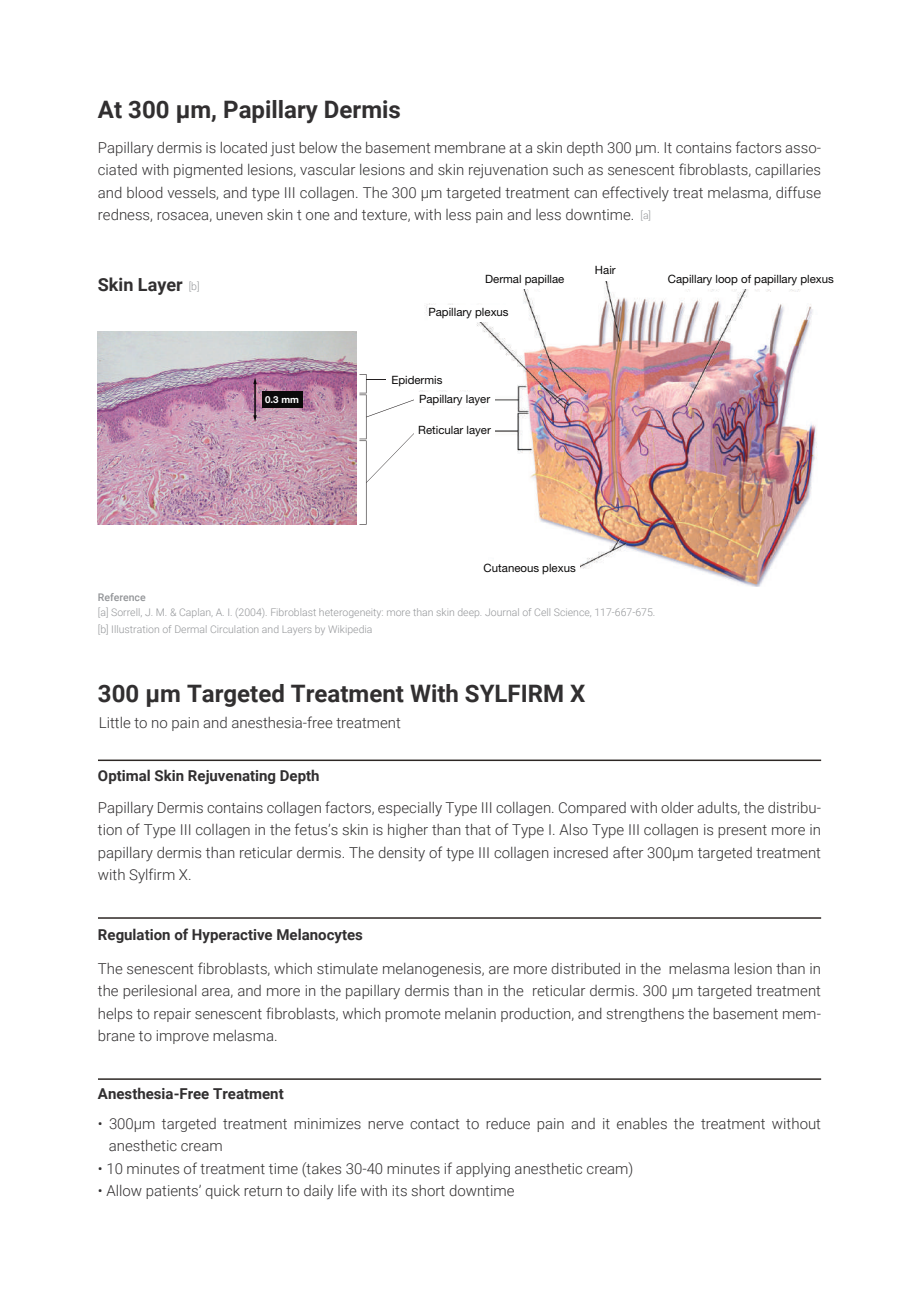
<style>
.page{position:relative;width:919px;height:1289px;background:#fff}
.page>*{position:absolute;margin:0;border:0;box-sizing:border-box;transform-origin:0 0}
.t1{font:700 24px "Roboto";color:#312f30}
.t2{font:700 18px "Roboto";color:#312f30}
.t3{font:300 15px/22.5px "Roboto";color:#312f30;text-align:justify}
.t4{font:700 15px "Roboto";color:#312f30}
.t5{font:11.4px/19px "Helvetica Neue LT Pro";color:#0b0a0a}
.t6{font:300 10.5px/16.5px "Roboto";color:#939598}
.t7{font:500 10.5px "Roboto";color:#939598}
.t8{font:700 9.75px "Helvetica Neue LT Pro";color:#fff}
.s1{font-weight:300;font-size:10.5px;color:#939598}
</style>
<div class="page">
<img style="left:419px;top:281px;width:399px;height:305px">
<img style="left:98px;top:332px;width:258px;height:192px">
<div style="left:414px;top:392px;width:80px;height:14px;background:#fff"></div>
<div style="left:414px;top:424px;width:80px;height:14px;background:#fff"></div>
<div style="left:428px;top:305px;width:80px;height:16px;background:#fff"></div>
<div style="left:484px;top:272px;width:81px;height:16px;background:#fff"></div>
<div style="left:664px;top:272px;width:173px;height:16px;background:#fff"></div>
<div style="left:479px;top:561px;width:101px;height:15px;background:#fff"></div>
<svg style="left:359px;top:374px;width:55px;height:150px"></svg>
<hr style="left:98px;top:759px;width:723px;height:2px;background:#2d2724">
<hr style="left:98px;top:917px;width:723px;height:1px;background:#2d2724">
<hr style="left:98px;top:1078px;width:723px;height:1px;background:#2d2724">
<hr style="left:254px;top:383px;width:2px;height:33px;background:#0b0a0a">
<svg style="left:253px;top:377px;width:4px;height:7px"></svg>
<svg style="left:253px;top:415px;width:4px;height:7px"></svg>
<div style="left:261px;top:391px;width:41px;height:17px;background:#0b0a0a"></div>
<h1 class="t1" style="left:98px;top:92px;width:304px">At 300 µm, Papillary Dermis</h1>
<p class="t3" style="left:98px;top:135px;width:724px">Papillary dermis is located just below the basement membrane at a skin depth 300 µm. It contains factors asso&shy;ciated with pigmented lesions, vascular lesions and skin rejuvenation such as senescent fibroblasts, capillaries and blood vessels, and type III collagen. The 300 µm targeted treatment can effectively treat melasma, diffuse redness, rosacea, uneven skin t one and texture, with less pain and less downtime.</p>
<p class="t6" style="left:640px;top:206px;width:12px">[a]</p>
<p class="t2" style="left:98px;top:272px;width:103px">Skin Layer <span class="s1">[b]</span></p>
<p class="t8" style="left:265px;top:393px;width:35px">0.3 mm</p>
<p class="t7" style="left:98px;top:590px;width:49px">Reference</p>
<p class="t5" style="left:595px;top:261px;width:22px">Hair</p>
<p class="t5" style="left:485px;top:269px;width:81px">Dermal papillae</p>
<p class="t5" style="left:667px;top:269px;width:167px">Capillary loop of papillary plexus</p>
<p class="t5" style="left:428px;top:302px;width:82px">Papillary plexus</p>
<p class="t5" style="left:419px;top:370px;width:73px;text-indent:-28px">Epidermis<br>Papillary layer</p>
<p class="t5" style="left:418px;top:420px;width:74px">Reticular layer</p>
<p class="t5" style="left:483px;top:558px;width:94px">Cutaneous plexus</p>
<p class="t6" style="left:98px;top:604px;width:559px">[a] Sorrell, J. M. &amp; Caplan, A. I. (2004). Fibroblast heterogeneity: more than skin deep. Journal of Cell Science, 117-667-675. [b] Illustration of Dermal Circulation and Layers by Wikipedia</p>
<h1 class="t1" style="left:98px;top:676px;width:489px">300 µm Targeted Treatment With SYLFIRM X</h1>
<p class="t3" style="left:99px;top:711px;width:304px">Little to no pain and anesthesia-free treatment</p>
<p class="t4" style="left:98px;top:765px;width:223px">Optimal Skin Rejuvenating Depth</p>
<p class="t3" style="left:98px;top:795px;width:724px">Papillary Dermis contains collagen factors, especially Type III collagen. Compared with older adults, the distribu&shy;tion of Type III collagen in the fetus’s skin is higher than that of Type I. Also Type III collagen is present more in papillary dermis than reticular dermis. The density of type III collagen incresed after 300μm targeted treatment with Sylfirm X.</p>
<p class="t4" style="left:98px;top:924px;width:266px">Regulation of Hyperactive Melanocytes</p>
<p class="t3" style="left:98px;top:956px;width:724px">The senescent fibroblasts, which stimulate melanogenesis, are more distributed in the melasma lesion than in the perilesional area, and more in the papillary dermis than in the reticular dermis. 300 µm targeted treatment helps to repair senescent fibroblasts, which promote melanin production, and strengthens the basement mem&shy;brane to improve melasma.</p>
<p class="t4" style="left:98px;top:1083px;width:187px">Anesthesia-Free Treatment</p>
<p class="t3" style="left:109px;top:1111px;width:713px;text-indent:-11px">• 300µm targeted treatment minimizes nerve contact to reduce pain and it enables the treatment without anesthetic cream</p>
<p class="t3" style="left:98px;top:1156px;width:537px">• 10 minutes of treatment time (takes 30-40 minutes if applying anesthetic cream)</p>
<p class="t3" style="left:98px;top:1179px;width:418px">• Allow patients’ quick return to daily life with its short downtime</p>
</div>
